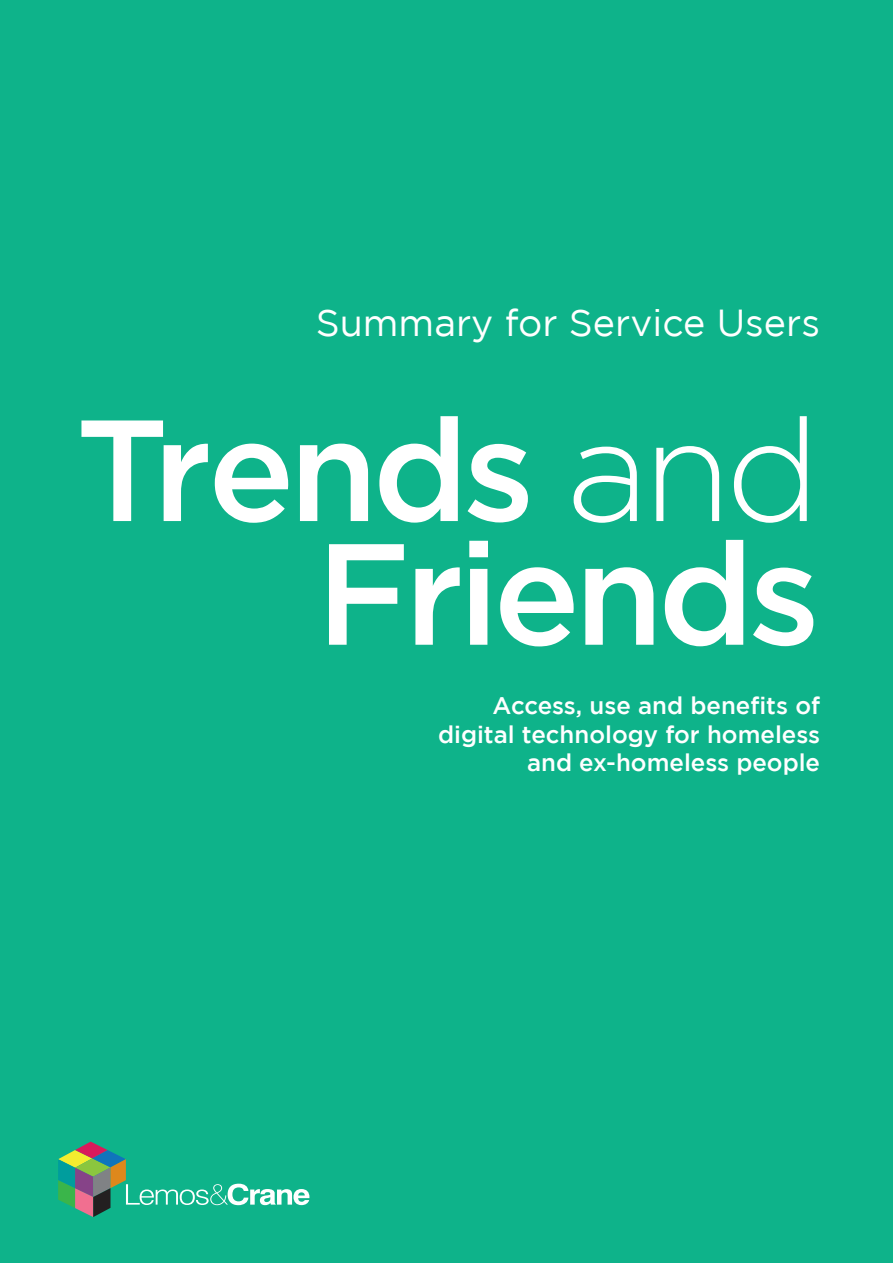
<style>
.page{position:relative;width:893px;height:1263px;background:#0eb38a}
.page>*{position:absolute;margin:0;border:0;box-sizing:border-box;transform-origin:0 0}
.t1{font:500 143.7px/123.6px "Gotham";letter-spacing:-.04em;color:#fff;text-align:right}
.t2{font:37.5px "Gotham";color:#fff}
.t3{font:500 24px/28.5px "Gotham";color:#fff;text-align:right}
.s1{font-weight:300}
</style>
<div class="page">
<svg style="left:58px;top:1141px;width:251px;height:76px"></svg>
<h2 class="t2" style="left:316px;top:302px;width:506px">Summary for Service Users</h2>
<h1 class="t1" style="left:76px;top:405px;width:746px">Trends <span class="s1">and<br></span>Friends</h1>
<p class="t3" style="left:438px;top:691px;width:384px">Access, use and benefits of digital technology for homeless and ex-homeless people</p>
</div>
